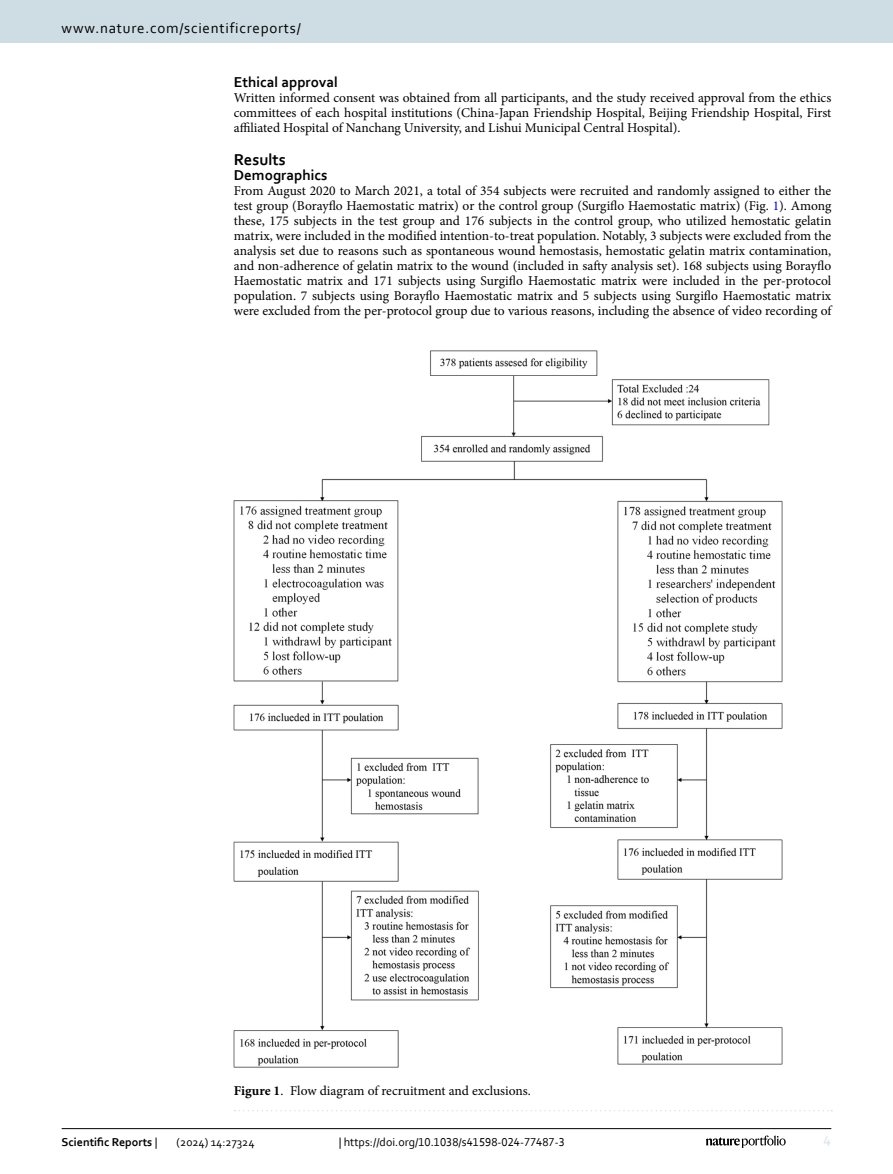
<style>
.page{position:relative;width:893px;height:1174px;background:#fff}
.page>*{position:absolute;margin:0;border:0;box-sizing:border-box;transform-origin:0 0}
.Head_1{font:700 16.5px "Corbel";color:#000}
.t1{font:15px "Corbel";letter-spacing:.05em;color:#000}
.Head_2{font:700 15px "Corbel";color:#000}
.Head_2_After_1{font:700 15px "Corbel";color:#000}
.t2{font:15px "Corbel";color:#d9e4eb}
.Body_Text{font:13.5px/15px "Minion Pro";color:#000;text-align:justify}
.Figure_Caption{font:13.5px "Minion Pro";letter-spacing:-.005em;color:#000}
.t3{font:12px "Corbel";color:#000}
.t4{font:700 12px "Corbel";color:#000}
.s1{color:#00f}
.s2{font-weight:700}
.s3{font-weight:400}
</style>
<div class="page">
<img style="left:234px;top:351px;width:548px;height:716px">
<svg style="left:235px;top:1110px;width:597px;height:1px"></svg>
<hr style="left:62px;top:1128px;width:769px;height:1px;background:#000">
<svg style="left:706px;top:1135px;width:80px;height:12px"></svg>
<div style="left:0;top:0;width:893px;height:43px;background:#cedde4"></div>
<p class="t1" style="left:62px;top:18px;width:241px">www.nature.com/scientificreports/</p>
<p class="Head_2" style="left:234px;top:73px;width:106px">Ethical approval</p>
<p class="Body_Text" style="left:234px;top:90px;width:599px">Written informed consent was obtained from all participants, and the study received approval from the ethics committees of each hospital institutions (China-Japan Friendship Hospital, Beijing Friendship Hospital, First affiliated Hospital of Nanchang University, and Lishui Municipal Central Hospital).</p>
<p class="Head_1" style="left:234px;top:149px;width:53px">Results</p>
<p class="Head_2_After_1" style="left:234px;top:166px;width:95px">Demographics</p>
<p class="Body_Text" style="left:234px;top:183px;width:599px">From August 2020 to March 2021, a total of 354 subjects were recruited and randomly assigned to either the test group (Borayflo Haemostatic matrix) or the control group (Surgiflo Haemostatic matrix) (Fig. <span class="s1">1</span>). Among these, 175 subjects in the test group and 176 subjects in the control group, who utilized hemostatic gelatin matrix, were included in the modified intention-to-treat population. Notably, 3 subjects were excluded from the analysis set due to reasons such as spontaneous wound hemostasis, hemostatic gelatin matrix contamination, and non-adherence of gelatin matrix to the wound (included in safty analysis set). 168 subjects using Borayflo Haemostatic matrix and 171 subjects using Surgiflo Haemostatic matrix were included in the per-protocol population. 7 subjects using Borayflo Haemostatic matrix and 5 subjects using Surgiflo Haemostatic matrix were excluded from the per-protocol group due to various reasons, including the absence of video recording of</p>
<p class="Figure_Caption" style="left:234px;top:1082px;width:298px"><span class="s2">Figure 1</span>. Flow diagram of recruitment and exclusions.</p>
<p class="t4" style="left:62px;top:1134px;width:97px">Scientific Reports <span class="s3">|</span></p>
<p class="t3" style="left:177px;top:1134px;width:80px">(2024) 14:27324</p>
<p class="t3" style="left:339px;top:1134px;width:228px">| https://doi.org/10.1038/s41598-024-77487-3</p>
<p class="t2" style="left:824px;top:1132px;width:9px">4</p>
</div>
